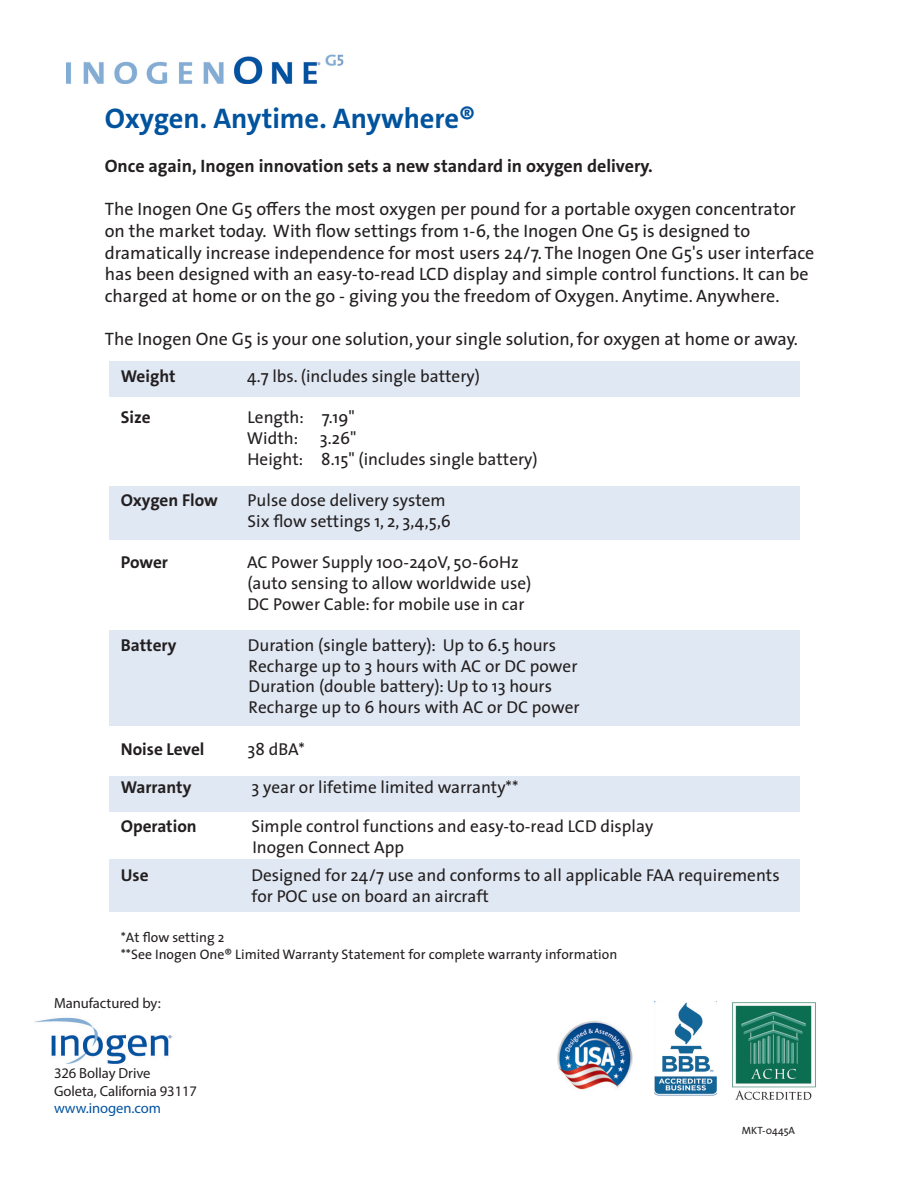
<style>
.page{position:relative;width:918px;height:1188px;background:#fff}
.page>*{position:absolute;margin:0;border:0;box-sizing:border-box;transform-origin:0 0}
.t1{font:700 28.5px "The Sans C5";color:#01539e}
.t2{font:18px/21.6px "The Sans";color:#231f20}
.t3{font:700 18px "The Sans C5";color:#231f20}
.t4{font:17.25px/20.7px "The Sans";color:#231f20}
.t5{font:700 17.25px "The Sans C5";color:#231f20}
.t6{font:14.7px "Myriad Pro";letter-spacing:-.005em;color:#231f20}
.t7{font:14.7px "Myriad Pro";letter-spacing:-.005em;color:#0153a0}
.t8{font:13.8px "The Sans";color:#231f20}
.t9{font:10.5px "The Sans";color:#231f20}
</style>
<div class="page">
<img style="left:67px;top:54px;width:277px;height:30px">
<div style="left:109px;top:361px;width:690px;height:36px;background:#e0e8f3"></div>
<div style="left:109px;top:486px;width:691px;height:54px;background:#e0e8f3"></div>
<div style="left:109px;top:630px;width:690px;height:96px;background:#e0e8f3"></div>
<div style="left:109px;top:776px;width:690px;height:35px;background:#e0e8f3"></div>
<div style="left:109px;top:859px;width:690px;height:53px;background:#e0e8f3"></div>
<img style="left:557px;top:1020px;width:98px;height:74px">
<img style="left:34px;top:1017px;width:138px;height:47px">
<img style="left:655px;top:1001px;width:61px;height:95px">
<img style="left:732px;top:1002px;width:84px;height:98px">
<p class="t1" style="left:105px;top:100px;width:372px">Oxygen. Anytime. Anywhere®</p>
<p class="t3" style="left:105px;top:154px;width:550px">Once again, Inogen innovation sets a new standard in oxygen delivery.</p>
<p class="t2" style="left:105px;top:198px;width:711px">The Inogen One G5 offers the most oxygen per pound for a portable oxygen concentrator on the market today. With flow settings from 1-6, the Inogen One G5 is designed to dramatically increase independence for most users 24/7. The Inogen One G5's user interface has been designed with an easy-to-read LCD display and simple control functions. It can be charged at home or on the go - giving you the freedom of Oxygen. Anytime. Anywhere.</p>
<p class="t2" style="left:105px;top:327px;width:695px">The Inogen One G5 is your one solution, your single solution, for oxygen at home or away.</p>
<p class="t5" style="left:121px;top:365px;width:56px">Weight</p>
<p class="t4" style="left:247px;top:365px;width:234px">4.7 lbs. (includes single battery)</p>
<p class="t5" style="left:121px;top:406px;width:31px">Size</p>
<p class="t4" style="left:248px;top:407px;width:109px">Length: 7.19"</p>
<p class="t4" style="left:247px;top:427px;width:53px">Width:</p>
<p class="t4" style="left:320px;top:427px;width:38px">3.26"</p>
<p class="t4" style="left:248px;top:448px;width:292px">Height: 8.15" (includes single battery)</p>
<p class="t5" style="left:121px;top:489px;width:99px">Oxygen Flow</p>
<p class="t4" style="left:248px;top:489px;width:200px">Pulse dose delivery system</p>
<p class="t4" style="left:248px;top:510px;width:205px">Six flow settings 1, 2, 3,4,5,6</p>
<p class="t5" style="left:121px;top:551px;width:49px">Power</p>
<p class="t4" style="left:247px;top:552px;width:273px">AC Power Supply 100-240V, 50-60Hz</p>
<p class="t4" style="left:248px;top:572px;width:285px">(auto sensing to allow worldwide use)</p>
<p class="t4" style="left:248px;top:593px;width:278px">DC Power Cable: for mobile use in car</p>
<p class="t5" style="left:121px;top:634px;width:57px">Battery</p>
<p class="t4" style="left:248px;top:634px;width:310px">Duration (single battery): Up to 6.5 hours</p>
<p class="t4" style="left:249px;top:655px;width:330px">Recharge up to 3 hours with AC or DC power<br>Duration (double battery): Up to 13 hours</p>
<p class="t4" style="left:249px;top:696px;width:332px">Recharge up to 6 hours with AC or DC power</p>
<p class="t5" style="left:121px;top:738px;width:85px">Noise Level</p>
<p class="t4" style="left:248px;top:738px;width:59px">38 dBA*</p>
<p class="t5" style="left:121px;top:776px;width:72px">Warranty</p>
<p class="t4" style="left:251px;top:776px;width:269px">3 year or lifetime limited warranty**</p>
<p class="t5" style="left:121px;top:815px;width:77px">Operation</p>
<p class="t4" style="left:251px;top:816px;width:403px">Simple control functions and easy-to-read LCD display</p>
<p class="t4" style="left:252px;top:836px;width:153px">Inogen Connect App</p>
<p class="t5" style="left:121px;top:865px;width:29px">Use</p>
<p class="t4" style="left:251px;top:865px;width:530px">Designed for 24/7 use and conforms to all applicable FAA requirements</p>
<p class="t4" style="left:251px;top:886px;width:239px">for POC use on board an aircraft</p>
<p class="t8" style="left:121px;top:926px;width:105px">*At flow setting 2</p>
<p class="t8" style="left:121px;top:943px;width:498px">**See Inogen One® Limited Warranty Statement for complete warranty information</p>
<p class="t6" style="left:54px;top:994px;width:108px">Manufactured by:</p>
<p class="t6" style="left:54px;top:1064px;width:98px">326 Bollay Drive</p>
<p class="t6" style="left:54px;top:1082px;width:145px">Goleta, California 93117</p>
<p class="t7" style="left:54px;top:1099px;width:109px">www.inogen.com</p>
<p class="t9" style="left:742px;top:1122px;width:55px">MKT-0445A</p>
</div>
